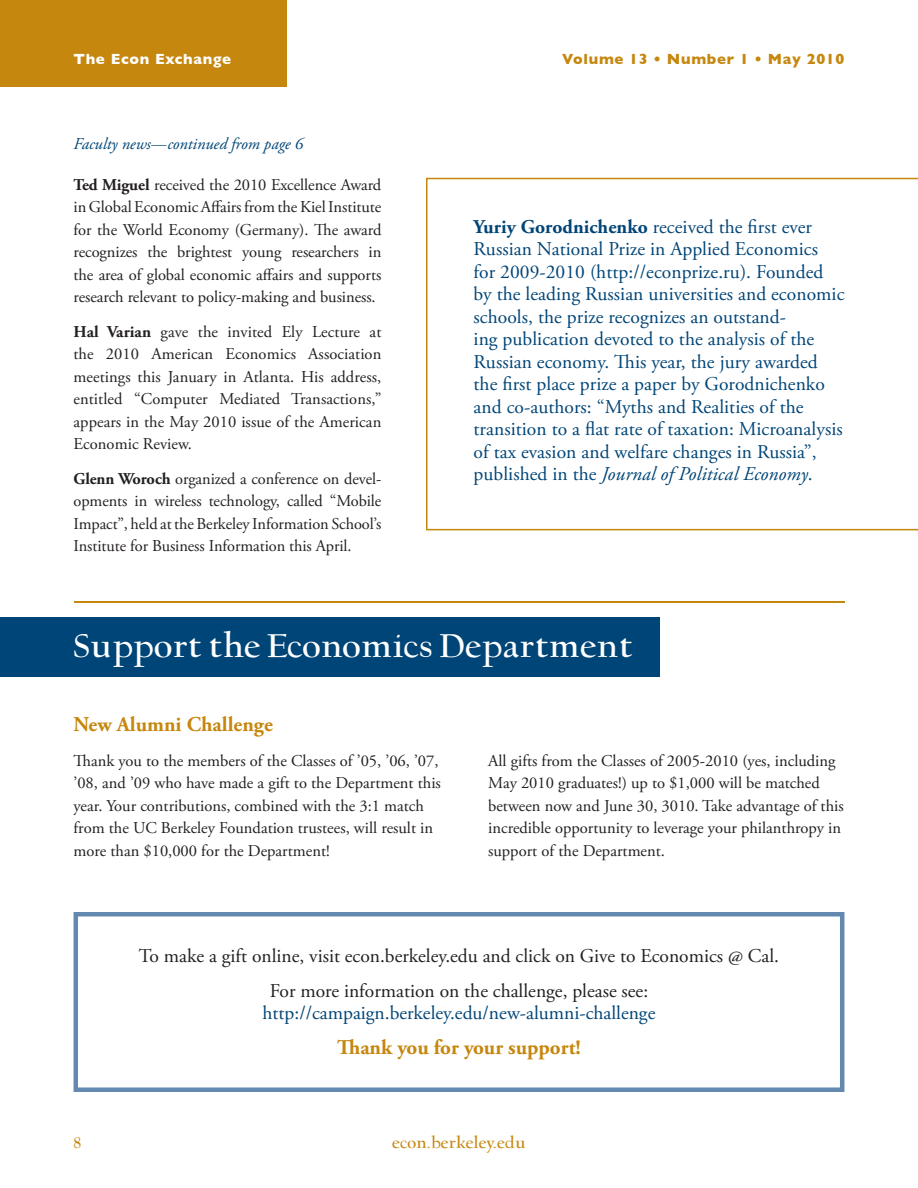
<style>
.page{position:relative;width:918px;height:1188px;background:#fff}
.page>*{position:absolute;margin:0;border:0;box-sizing:border-box;transform-origin:0 0}
.White_Heading{font:700 37.5px "UC Berkeley OS";color:#fff}
.Body_Paragraph{font:700 21px "Adobe Garamond Pro";color:#c6870e}
.Gold_Subheading{font:700 21px "Adobe Garamond Pro";color:#c6870e}
.Body_Paragraph-2{font:19.5px/22.5px "Adobe Garamond Pro";letter-spacing:.005em;color:#004577}
.Body_Paragraph-3{font:19.5px "Adobe Garamond Pro";color:#231f20}
.t1{font:700 18px "UC Berkeley OS";color:#c6870e}
.Body_Paragraph-4{font:16.5px/22.5px "Adobe Garamond Pro";color:#231f20;text-align:justify}
.t2{font:italic 16.5px "Adobe Garamond Pro";color:#004577}
.t3{font:700 15px "Gill Sans";letter-spacing:.045em;color:#c6870e}
.t4{font:700 15px "Gill Sans";letter-spacing:.045em;color:#fff}
.s1{font-family:"UC Berkeley OS";font-weight:700;font-style:normal}
.s2{font-weight:700}
.s3{font-style:italic}
.s4{color:#231f20}
</style>
<div class="page">
<div style="left:0;top:0;width:286px;height:87px;background:#c6870e"></div>
<div style="left:74px;top:912px;width:770px;height:180px;border:4px solid #6389b1"></div>
<hr style="left:74px;top:602px;width:770px;height:1px;background:#c6870e">
<div style="left:0;top:617px;width:659px;height:59px;background:#004577"></div>
<svg style="left:426px;top:178px;width:492px;height:352px"></svg>
<p class="t4" style="left:74px;top:50px;width:159px">The Econ Exchange</p>
<p class="t3" style="left:562px;top:50px;width:284px">Volume 13 • Number 1 • May 2010</p>
<p class="t2" style="left:74px;top:134px;width:231px">Faculty news<span class="s1">—</span>continued from page 6</p>
<p class="Body_Paragraph-4" style="left:74px;top:174px;width:309px"><span class="s2">Ted Miguel</span> received the 2010 Excellence Award in Global Economic Affairs from the Kiel Institute for the World Economy (Germany). The award recognizes the brightest young researchers in the area of global economic affairs and supports research relevant to policy-making and business.</p>
<p class="Body_Paragraph-4" style="left:74px;top:321px;width:309px"><span class="s2">Hal Varian</span> gave the invited Ely Lecture at the 2010 American Economics Association meetings this January in Atlanta. His address, entitled “Computer Mediated Transactions,” appears in the May 2010 issue of the American Economic Review.</p>
<p class="Body_Paragraph-4" style="left:74px;top:468px;width:309px"><span class="s2">Glenn Woroch</span> organized a conference on devel&shy;opments in wireless technology, called “Mobile Impact”, held at the Berkeley Information School’s Institute for Business Information this April.</p>
<p class="Body_Paragraph-2" style="left:474px;top:216px;width:372px"><span class="s2">Yuriy Gorodnichenko</span> received the first ever Russian National Prize in Applied Economics for 2009-2010 (http://econprize.ru). Founded by the leading Russian universities and economic schools, the prize recognizes an outstand-<br>ing publication devoted to the analysis of the Russian economy. This year, the jury awarded the first place prize a paper by Gorodnichenko and co-authors: “Myths and Realities of the transition to a flat rate of taxation: Microanalysis of tax evasion and welfare changes in Russia”, published in the <span class="s3">Journal of Political Economy</span>.</p>
<p class="White_Heading" style="left:74px;top:627px;width:561px">Support the Economics Department</p>
<p class="Gold_Subheading" style="left:74px;top:712px;width:201px">New Alumni Challenge</p>
<p class="Body_Paragraph-4" style="left:74px;top:750px;width:369px;text-align:left">Thank you to the members of the Classes of ’05, ’06, ’07, ’08, and ’09 who have made a gift to the Department this year. Your contributions, combined with the 3:1 match from the UC Berkeley Foundation trustees, will result in more than $10,000 for the Department!</p>
<p class="Body_Paragraph-4" style="left:488px;top:750px;width:357px;text-align:left">All gifts from the Classes of 2005-2010 (yes, including May 2010 graduates!) up to $1,000 will be matched between now and June 30, 3010. Take advantage of this incredible opportunity to leverage your philanthropy in support of the Department.</p>
<p class="t1" style="left:74px;top:1133px;width:10px">8</p>
<p class="Body_Paragraph-3" style="left:139px;top:944px;width:642px">To make a gift online, visit econ.berkeley.edu and click on Give to Economics @ Cal.</p>
<p class="Body_Paragraph-2" style="left:263px;top:980px;width:394px;text-align:center"><span class="s4">For more information on the challenge, please see: </span>http://campaign.berkeley.edu/new-alumni-challenge</p>
<p class="Body_Paragraph" style="left:337px;top:1035px;width:245px">Thank you for your support!</p>
<p class="t1" style="left:392px;top:1133px;width:135px">econ.berkeley.edu</p>
</div>
